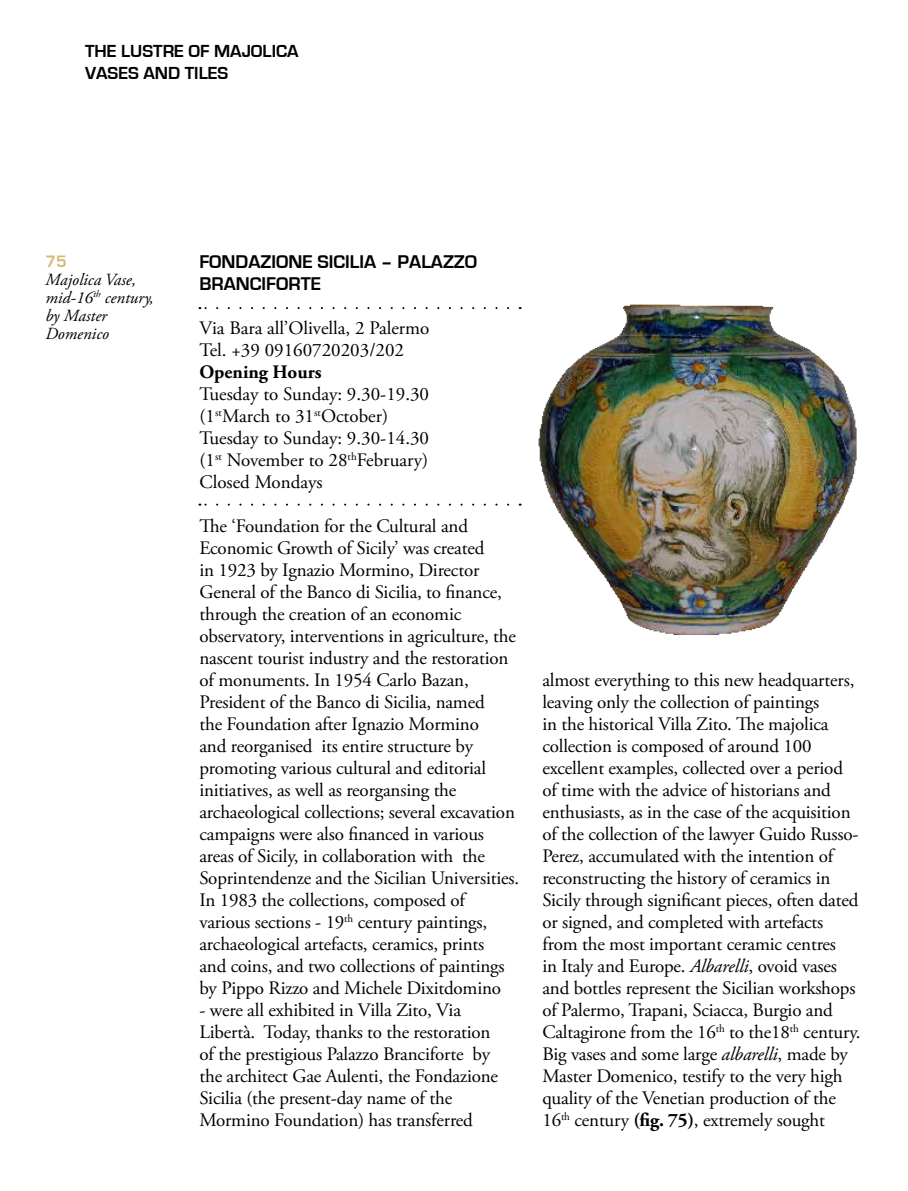
<style>
.page{position:relative;width:908px;height:1191px;background:#fff}
.page>*{position:absolute;margin:0;border:0;box-sizing:border-box;transform-origin:0 0}
.t1{font:19px/22px "Adobe Garamond Pro";letter-spacing:-.01em;color:#000}
.t2{font:700 19px/22px "Eurostile";color:#000}
.t3{font:700 19px "Adobe Garamond Pro";color:#000}
.t4{font:700 18px/21.6px "Eurostile";color:#000}
.t5{font:italic 17px/18px "Adobe Garamond Pro";color:#000}
.t6{font:700 17px "Eurostile";color:#d8b973}
.s1{font-style:italic}
.s2{font-weight:700}
</style>
<div class="page">
<svg style="left:199px;top:307px;width:309px;height:2px"></svg>
<svg style="left:199px;top:503px;width:309px;height:2px"></svg>
<img style="left:518px;top:304px;width:339px;height:331px">
<p class="t4" style="left:85px;top:41px;width:215px">THE LUSTRE OF MAJOLICA<br>VASES AND TILES</p>
<p class="t6" style="left:45px;top:252px;width:23px">75</p>
<p class="t5" style="left:45px;top:271px;width:110px">Majolica Vase, mid-16<sup>th</sup> century, by Master<br>Domenico</p>
<p class="t2" style="left:199px;top:251px;width:279px">FONDAZIONE SICILIA – PALAZZO<br>BRANCIFORTE</p>
<p class="t1" style="left:199px;top:317px;width:231px">Via Bara all’Olivella, 2 Palermo<br>Tel. +39 09160720203/202</p>
<p class="t3" style="left:199px;top:361px;width:124px">Opening Hours</p>
<p class="t1" style="left:199px;top:383px;width:231px">Tuesday to Sunday: 9.30-19.30 (1<sup>st</sup>March to 31<sup>st</sup>October)<br>Tuesday to Sunday: 9.30-14.30 (1<sup>st</sup> November to 28<sup>th</sup>February)<br>Closed Mondays</p>
<p class="t1" style="left:199px;top:515px;width:321px">The ‘Foundation for the Cultural and Economic Growth of Sicily’ was created<br>in 1923 by Ignazio Mormino, Director General of the Banco di Sicilia, to finance, through the creation of an economic observatory, interventions in agriculture, the nascent tourist industry and the restoration of monuments. In 1954 Carlo Bazan, President of the Banco di Sicilia, named<br>the Foundation after Ignazio Mormino<br>and reorganised its entire structure by promoting various cultural and editorial initiatives, as well as reorgansing the archaeological collections; several excavation campaigns were also financed in various areas of Sicily, in collaboration with the Soprintendenze and the Sicilian Universities.<br>In 1983 the collections, composed of various sections - 19<sup>th</sup> century paintings, archaeological artefacts, ceramics, prints<br>and coins, and two collections of paintings by Pippo Rizzo and Michele Dixitdomino</p>
<p class="t1" style="left:199px;top:999px;width:300px">- were all exhibited in Villa Zito, Via Libertà. Today, thanks to the restoration of the prestigious Palazzo Branciforte by the architect Gae Aulenti, the Fondazione Sicilia (the present-day name of the Mormino Foundation) has transferred</p>
<p class="t1" style="left:542px;top:669px;width:320px">almost everything to this new headquarters, leaving only the collection of paintings<br>in the historical Villa Zito. The majolica collection is composed of around 100 excellent examples, collected over a period of time with the advice of historians and enthusiasts, as in the case of the acquisition of the collection of the lawyer Guido Russo-Perez, accumulated with the intention of reconstructing the history of ceramics in Sicily through significant pieces, often dated or signed, and completed with artefacts from the most important ceramic centres<br>in Italy and Europe. <span class="s1">Albarelli</span>, ovoid vases and bottles represent the Sicilian workshops of Palermo, Trapani, Sciacca, Burgio and Caltagirone from the 16<sup>th</sup> to the18<sup>th</sup> century.<br>Big vases and some large <span class="s1">albarelli</span>, made by Master Domenico, testify to the very high quality of the Venetian production of the 16<sup>th</sup> century <span class="s2">(fig. 75)</span>, extremely sought</p>
</div>
